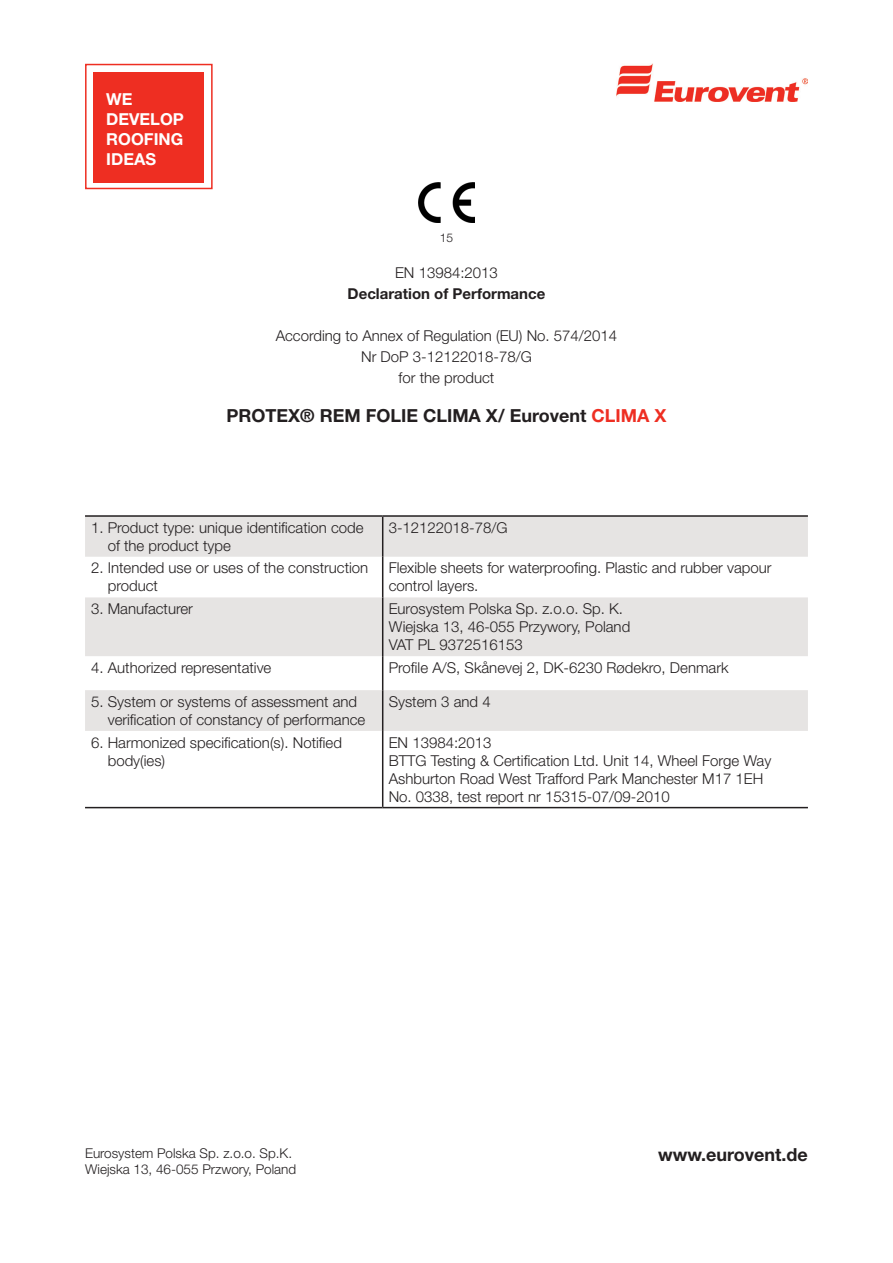
<style>
.page{position:relative;width:893px;height:1263px;background:#fff}
.page>*{position:absolute;margin:0;border:0;box-sizing:border-box;transform-origin:0 0}
.t1{font:700 18px "Helvetica Neue LT Std";color:#231f20}
.t2{font:700 16.5px "Helvetica Neue LT Std";color:#fff}
.t3{font:300 15px/18px "Helvetica Neue LT Std";color:#231f20}
.t4{font:700 15px "Helvetica Neue LT Std";color:#231f20}
.t5{font:300 13.5px "Helvetica Neue LT Std";color:#231f20}
.t6{font:300 12px "Helvetica Neue LT Std";color:#231f20}
.s1{color:#ee2e22}
</style>
<div class="page">
<img style="left:617px;top:64px;width:191px;height:38px">
<div style="left:94px;top:72px;width:110px;height:111px;background:#ee2e22"></div>
<div style="left:85px;top:64px;width:128px;height:125px;border:2px solid #ee2e22"></div>
<img style="left:419px;top:183px;width:55px;height:39px">
<div style="left:85px;top:517px;width:723px;height:40px;background:#e6e4e3"></div>
<svg style="left:85px;top:597px;width:723px;height:134px;fill:#e6e4e3"></svg>
<hr style="left:85px;top:515px;width:298px;height:2px;background:#231f20">
<hr style="left:383px;top:515px;width:425px;height:2px;background:#231f20">
<hr style="left:382px;top:517px;width:1px;height:40px;background:#231f20">
<hr style="left:382px;top:557px;width:1px;height:40px;background:#231f20">
<hr style="left:382px;top:597px;width:1px;height:59px;background:#231f20">
<hr style="left:382px;top:656px;width:1px;height:34px;background:#231f20">
<hr style="left:382px;top:690px;width:1px;height:41px;background:#231f20">
<hr style="left:382px;top:731px;width:1px;height:76px;background:#231f20">
<hr style="left:85px;top:807px;width:298px;height:1px;background:#231f20">
<hr style="left:383px;top:807px;width:425px;height:1px;background:#231f20">
<p class="t2" style="left:106px;top:89px;width:28px">WE</p>
<p class="t2" style="left:106px;top:109px;width:79px">DEVELOP</p>
<p class="t2" style="left:106px;top:129px;width:78px">ROOFING</p>
<p class="t2" style="left:106px;top:149px;width:51px">IDEAS</p>
<p class="t6" style="left:440px;top:231px;width:15px">15</p>
<p class="t3" style="left:395px;top:263px;width:104px">EN 13984:2013</p>
<p class="t4" style="left:348px;top:284px;width:199px">Declaration of Performance</p>
<p class="t3" style="left:276px;top:326px;width:343px">According to Annex of Regulation (EU) No. 574/2014</p>
<p class="t3" style="left:361px;top:347px;width:172px">Nr DoP 3-12122018-78/G</p>
<p class="t3" style="left:399px;top:368px;width:97px">for the product</p>
<p class="t1" style="left:227px;top:405px;width:441px">PROTEX® REM FOLIE CLIMA X/ Eurovent <span class="s1">CLIMA X</span></p>
<p class="t3" style="left:108px;top:518px;width:257px;text-indent:-17px">1. Product type: unique identification code of the product type</p>
<p class="t3" style="left:389px;top:518px;width:120px">3-12122018-78/G</p>
<p class="t3" style="left:108px;top:559px;width:262px;text-indent:-17px">2. Intended use or uses of the construction product</p>
<p class="t3" style="left:389px;top:559px;width:384px">Flexible sheets for waterproofing. Plastic and rubber vapour control layers.</p>
<p class="t3" style="left:91px;top:599px;width:103px">3. Manufacturer</p>
<p class="t3" style="left:389px;top:599px;width:243px">Eurosystem Polska Sp. z.o.o. Sp. K.<br>Wiejska 13, 46-055 Przywory, Poland<br>VAT PL 9372516153</p>
<p class="t3" style="left:91px;top:658px;width:182px">4. Authorized representative</p>
<p class="t3" style="left:389px;top:658px;width:341px">Profile A/S, Skånevej 2, DK-6230 Rødekro, Denmark</p>
<p class="t3" style="left:108px;top:692px;width:259px;text-indent:-17px">5. System or systems of assessment and verification of constancy of performance</p>
<p class="t3" style="left:389px;top:692px;width:103px">System 3 and 4</p>
<p class="t3" style="left:108px;top:733px;width:236px;text-indent:-17px">6. Harmonized specification(s). Notified body(ies)</p>
<p class="t3" style="left:389px;top:733px;width:384px">EN 13984:2013<br>BTTG Testing &amp; Certification Ltd. Unit 14, Wheel Forge Way Ashburton Road West Trafford Park Manchester M17 1EH No. 0338, test report nr 15315-07/09-2010</p>
<p class="t5" style="left:85px;top:1145px;width:209px">Eurosystem Polska Sp. z.o.o. Sp.K.</p>
<p class="t5" style="left:85px;top:1161px;width:213px">Wiejska 13, 46-055 Przwory, Poland</p>
<p class="t1" style="left:658px;top:1143px;width:151px">www.eurovent.de</p>
</div>
